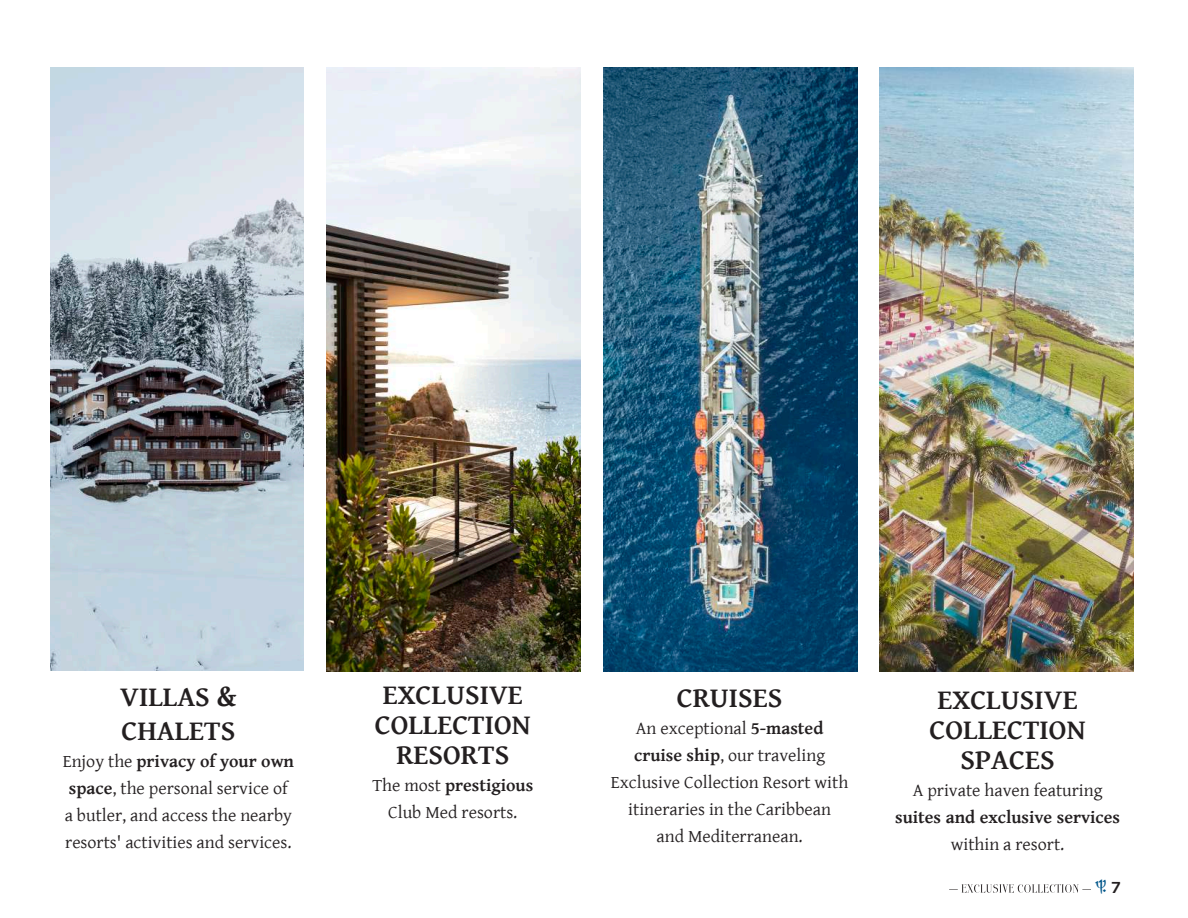
<style>
.page{position:relative;width:1188px;height:918px;background:#fff}
.page>*{position:absolute;margin:0;border:0;box-sizing:border-box;transform-origin:0 0}
.t1{font:700 28.5px/30px "Gentium Basic";color:#231f20;text-align:center}
.t2{font:500 20.25px "Trident";color:#00568a}
.t3{font:18px/27px "Gentium Basic";color:#231f20;text-align:center}
.t4{font:700 18px "Gentium Basic";color:#231f20}
.s1{font-weight:700}
.s2{font-family:"Happiness V TTF";font-weight:400;font-size:16.5px;color:#231f20}
</style>
<div class="page">
<svg style="left:949px;top:884px;width:142px;height:9px"></svg>
<img style="left:50px;top:68px;width:254px;height:603px">
<img style="left:327px;top:68px;width:254px;height:603px">
<img style="left:603px;top:68px;width:254px;height:603px">
<img style="left:880px;top:68px;width:253px;height:603px">
<h1 class="t1" style="left:120px;top:679px;width:118px;line-height:34.2px;text-align:left">VILLAS &amp;<br>CHALETS</h1>
<p class="t3" style="left:63px;top:748px;width:233px;text-align:left">Enjoy the <span class="s1">privacy of your own space</span>, the personal service of a butler, and access the nearby resorts' activities and services.</p>
<h1 class="t1" style="left:375px;top:678px;width:158px">EXCLUSIVE<br>COLLECTION<br>RESORTS</h1>
<p class="t3" style="left:372px;top:771px;width:162px">The most <span class="s1">prestigious<br></span>Club Med resorts.</p>
<h1 class="t1" style="left:677px;top:682px;width:107px">CRUISES</h1>
<p class="t3" style="left:611px;top:715px;width:239px">An exceptional <span class="s1">5-masted cruise ship</span>, our traveling<br>Exclusive Collection Resort with itineraries in the Caribbean<br>and Mediterranean.</p>
<h1 class="t1" style="left:930px;top:683px;width:158px">EXCLUSIVE<br>COLLECTION<br>SPACES</h1>
<p class="t3" style="left:913px;top:776px;width:191px">A private haven featuring</p>
<p class="t4" style="left:895px;top:803px;width:226px">suites and exclusive services</p>
<p class="t3" style="left:951px;top:830px;width:115px">within a resort.</p>
<p class="t2" style="left:1095px;top:875px;width:27px">T <span class="s2">7</span></p>
</div>
